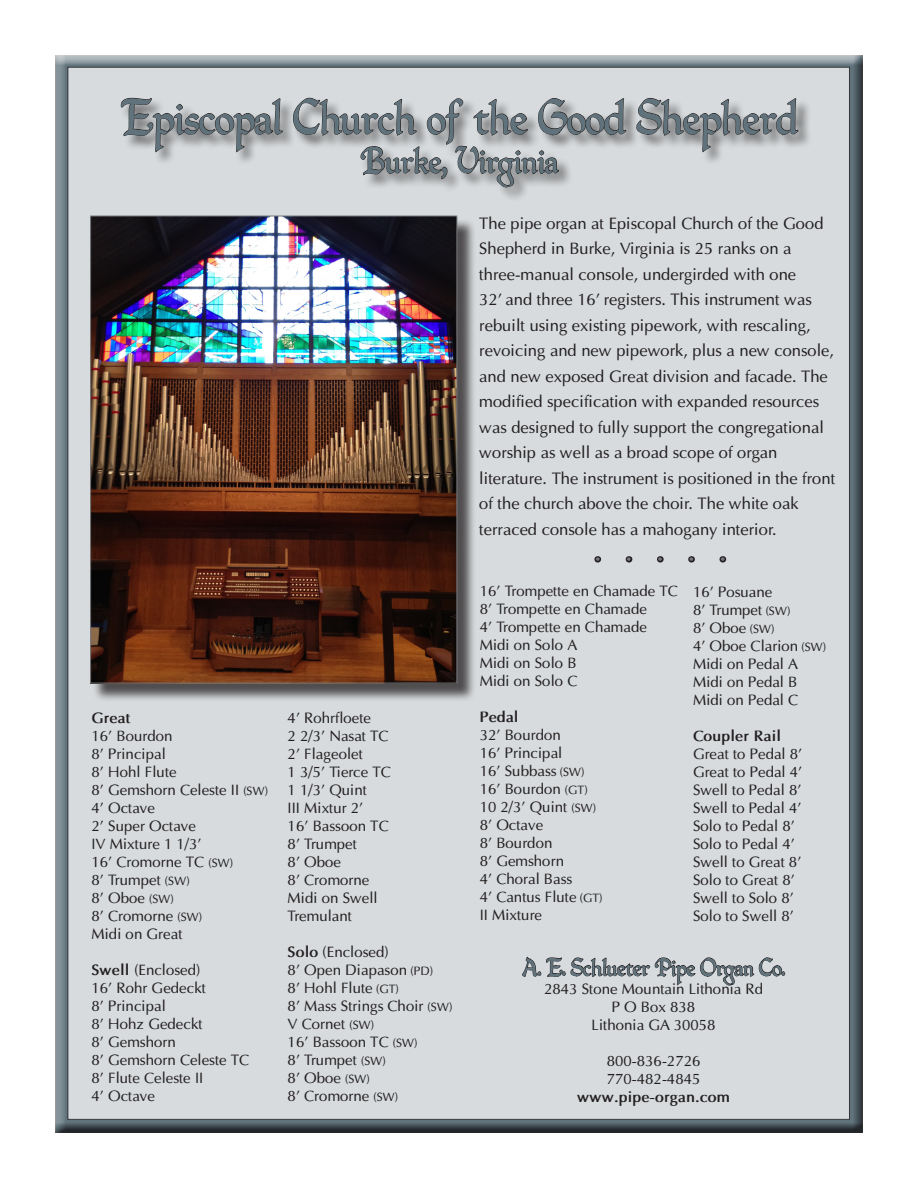
<style>
.page{position:relative;width:918px;height:1188px;background:#fff}
.page>*{position:absolute;margin:0;border:0;box-sizing:border-box;transform-origin:0 0}
.t1{font:36px "Quill Perpendicular";color:#60727b}
.t2{font:27px "Quill Perpendicular";color:#60727b}
.t3{font:27px "Optima";color:#787a7d}
.t4{font:18px "Quill Perpendicular";color:#60727b}
.t5{font:16.5px/25.5px "Optima";color:#231f20}
.t6{font:15px "Optima";color:#231f20}
.t7{font:700 15px "Optima";color:#231f20}
.s1{font-size:12px}
.s2{font-weight:700}
</style>
<div class="page">
<div style="left:45px;top:50px;width:820px;height:1084px;background:#231f20;opacity:.75"></div>
<div style="left:68px;top:67px;width:781px;height:1052px;background:#d7dbdd"></div>
<svg style="left:594px;top:556px;width:8px;height:7px"></svg>
<svg style="left:625px;top:556px;width:8px;height:7px"></svg>
<svg style="left:657px;top:556px;width:7px;height:7px"></svg>
<svg style="left:688px;top:556px;width:7px;height:7px"></svg>
<svg style="left:719px;top:556px;width:8px;height:7px"></svg>
<svg style="left:522px;top:956px;width:263px;height:30px"></svg>
<div style="left:120px;top:97px;width:788px;height:138px;background:#231f20;opacity:.65"></div>
<svg style="left:121px;top:97px;width:162px;height:56px"></svg>
<svg style="left:636px;top:97px;width:163px;height:56px"></svg>
<svg style="left:293px;top:97px;width:333px;height:91px"></svg>
<div style="left:92px;top:218px;width:390px;height:490px;background:#231f20;opacity:.75"></div>
<img style="left:92px;top:218px;width:363px;height:463px">
<p class="t1" style="left:121px;top:100px;width:678px">Episcopal Church of the Good Shepherd</p>
<p class="t2" style="left:361px;top:148px;width:199px">Burke, Virginia</p>
<p class="t7" style="left:92px;top:708px;width:40px">Great</p>
<p class="t6" style="left:92px;top:726px;width:83px">16’ Bourdon</p>
<p class="t6" style="left:92px;top:744px;width:76px">8’ Principal</p>
<p class="t6" style="left:92px;top:762px;width:87px">8’ Hohl Flute</p>
<p class="t6" style="left:92px;top:780px;width:178px">8’ Gemshorn Celeste II <span class="s1">(SW)</span></p>
<p class="t6" style="left:92px;top:798px;width:65px">4’ Octave</p>
<p class="t6" style="left:92px;top:816px;width:106px">2’ Super Octave</p>
<p class="t6" style="left:92px;top:834px;width:112px">IV Mixture 1 1/3’</p>
<p class="t6" style="left:92px;top:852px;width:143px">16’ Cromorne TC <span class="s1">(SW)</span></p>
<p class="t6" style="left:92px;top:870px;width:100px">8’ Trumpet <span class="s1">(SW)</span></p>
<p class="t6" style="left:92px;top:888px;width:84px">8’ Oboe <span class="s1">(SW)</span></p>
<p class="t6" style="left:92px;top:906px;width:112px">8’ Cromorne <span class="s1">(SW)</span></p>
<p class="t6" style="left:92px;top:924px;width:92px">Midi on Great</p>
<p class="t6" style="left:92px;top:960px;width:110px"><span class="s2">Swell</span> (Enclosed)</p>
<p class="t6" style="left:92px;top:978px;width:116px">16’ Rohr Gedeckt</p>
<p class="t6" style="left:92px;top:996px;width:76px">8’ Principal</p>
<p class="t6" style="left:92px;top:1014px;width:113px">8’ Hohz Gedeckt</p>
<p class="t6" style="left:92px;top:1032px;width:86px">8’ Gemshorn</p>
<p class="t6" style="left:92px;top:1050px;width:159px">8’ Gemshorn Celeste TC</p>
<p class="t6" style="left:92px;top:1068px;width:113px">8’ Flute Celeste II</p>
<p class="t6" style="left:92px;top:1086px;width:65px">4’ Octave</p>
<p class="t6" style="left:288px;top:708px;width:85px">4’ Rohrfloete</p>
<p class="t6" style="left:288px;top:726px;width:103px">2 2/3’ Nasat TC</p>
<p class="t6" style="left:288px;top:744px;width:77px">2’ Flageolet</p>
<p class="t6" style="left:288px;top:762px;width:105px">1 3/5’ Tierce TC</p>
<p class="t6" style="left:288px;top:780px;width:81px">1 1/3’ Quint</p>
<p class="t6" style="left:288px;top:798px;width:77px">III Mixtur 2’</p>
<p class="t6" style="left:288px;top:816px;width:103px">16’ Bassoon TC</p>
<p class="t6" style="left:288px;top:834px;width:71px">8’ Trumpet</p>
<p class="t6" style="left:288px;top:852px;width:55px">8’ Oboe</p>
<p class="t6" style="left:288px;top:870px;width:83px">8’ Cromorne</p>
<p class="t6" style="left:288px;top:888px;width:92px">Midi on Swell</p>
<p class="t6" style="left:288px;top:906px;width:66px">Tremulant</p>
<p class="t6" style="left:288px;top:942px;width:103px"><span class="s2">Solo</span> (Enclosed)</p>
<p class="t6" style="left:288px;top:960px;width:147px">8’ Open Diapason <span class="s1">(PD)</span></p>
<p class="t6" style="left:288px;top:978px;width:113px">8’ Hohl Flute <span class="s1">(GT)</span></p>
<p class="t6" style="left:288px;top:996px;width:166px">8’ Mass Strings Choir <span class="s1">(SW)</span></p>
<p class="t6" style="left:288px;top:1014px;width:88px">V Cornet <span class="s1">(SW)</span></p>
<p class="t6" style="left:288px;top:1032px;width:131px">16’ Bassoon TC <span class="s1">(SW)</span></p>
<p class="t6" style="left:288px;top:1050px;width:100px">8’ Trumpet <span class="s1">(SW)</span></p>
<p class="t6" style="left:288px;top:1068px;width:84px">8’ Oboe <span class="s1">(SW)</span></p>
<p class="t6" style="left:288px;top:1086px;width:112px">8’ Cromorne <span class="s1">(SW)</span></p>
<p class="t5" style="left:479px;top:210px;width:358px">The pipe organ at Episcopal Church of the Good Shepherd in Burke, Virginia is 25 ranks on a three-manual console, undergirded with one<br>32' and three 16' registers. This instrument was rebuilt using existing pipework, with rescaling, revoicing and new pipework, plus a new console, and new exposed Great division and facade. The modified specification with expanded resources was designed to fully support the congregational worship as well as a broad scope of organ literature. The instrument is positioned in the front of the church above the choir. The white oak terraced console has a mahogany interior.</p>
<p class="t3" style="left:594px;top:541px;width:143px">• • • • •</p>
<p class="t6" style="left:480px;top:582px;width:200px">16’ Trompette en Chamade TC</p>
<p class="t6" style="left:480px;top:600px;width:169px">8’ Trompette en Chamade</p>
<p class="t6" style="left:480px;top:618px;width:169px">4’ Trompette en Chamade</p>
<p class="t6" style="left:480px;top:636px;width:99px">Midi on Solo A</p>
<p class="t6" style="left:480px;top:654px;width:98px">Midi on Solo B</p>
<p class="t6" style="left:480px;top:672px;width:99px">Midi on Solo C</p>
<p class="t7" style="left:480px;top:708px;width:41px">Pedal</p>
<p class="t6" style="left:480px;top:726px;width:83px">32’ Bourdon</p>
<p class="t6" style="left:480px;top:744px;width:84px">16’ Principal</p>
<p class="t6" style="left:480px;top:762px;width:106px">16’ Subbass <span class="s1">(SW)</span></p>
<p class="t6" style="left:480px;top:780px;width:109px">16’ Bourdon <span class="s1">(GT)</span></p>
<p class="t6" style="left:480px;top:798px;width:118px">10 2/3’ Quint <span class="s1">(SW)</span></p>
<p class="t6" style="left:480px;top:816px;width:65px">8’ Octave</p>
<p class="t6" style="left:480px;top:834px;width:74px">8’ Bourdon</p>
<p class="t6" style="left:480px;top:852px;width:86px">8’ Gemshorn</p>
<p class="t6" style="left:480px;top:870px;width:94px">4’ Choral Bass</p>
<p class="t6" style="left:480px;top:888px;width:124px">4’ Cantus Flute <span class="s1">(GT)</span></p>
<p class="t6" style="left:480px;top:906px;width:64px">II Mixture</p>
<p class="t6" style="left:693px;top:583px;width:81px">16’ Posuane</p>
<p class="t6" style="left:693px;top:601px;width:99px">8’ Trumpet <span class="s1">(SW)</span></p>
<p class="t6" style="left:693px;top:619px;width:83px">8’ Oboe <span class="s1">(SW)</span></p>
<p class="t6" style="left:693px;top:637px;width:135px">4’ Oboe Clarion <span class="s1">(SW)</span></p>
<p class="t6" style="left:693px;top:655px;width:107px">Midi on Pedal A</p>
<p class="t6" style="left:693px;top:673px;width:106px">Midi on Pedal B</p>
<p class="t6" style="left:693px;top:691px;width:107px">Midi on Pedal C</p>
<p class="t7" style="left:693px;top:727px;width:90px">Coupler Rail</p>
<p class="t6" style="left:693px;top:745px;width:111px">Great to Pedal 8’</p>
<p class="t6" style="left:693px;top:763px;width:111px">Great to Pedal 4’</p>
<p class="t6" style="left:693px;top:781px;width:110px">Swell to Pedal 8’</p>
<p class="t6" style="left:693px;top:799px;width:110px">Swell to Pedal 4’</p>
<p class="t6" style="left:693px;top:817px;width:103px">Solo to Pedal 8’</p>
<p class="t6" style="left:693px;top:835px;width:103px">Solo to Pedal 4’</p>
<p class="t6" style="left:693px;top:853px;width:110px">Swell to Great 8’</p>
<p class="t6" style="left:693px;top:871px;width:103px">Solo to Great 8’</p>
<p class="t6" style="left:693px;top:889px;width:103px">Swell to Solo 8’</p>
<p class="t6" style="left:693px;top:907px;width:103px">Solo to Swell 8’</p>
<p class="t4" style="left:522px;top:959px;width:264px">A. E. Schlueter Pipe Organ Co.</p>
<p class="t6" style="left:544px;top:979px;width:221px">2843 Stone Mountain Lithonia Rd</p>
<p class="t6" style="left:612px;top:997px;width:85px">P O Box 838</p>
<p class="t6" style="left:592px;top:1015px;width:126px">Lithonia GA 30058</p>
<p class="t6" style="left:607px;top:1051px;width:95px">800-836-2726</p>
<p class="t6" style="left:607px;top:1069px;width:95px">770-482-4845</p>
<p class="t7" style="left:577px;top:1087px;width:154px">www.pipe-organ.com</p>
</div>
